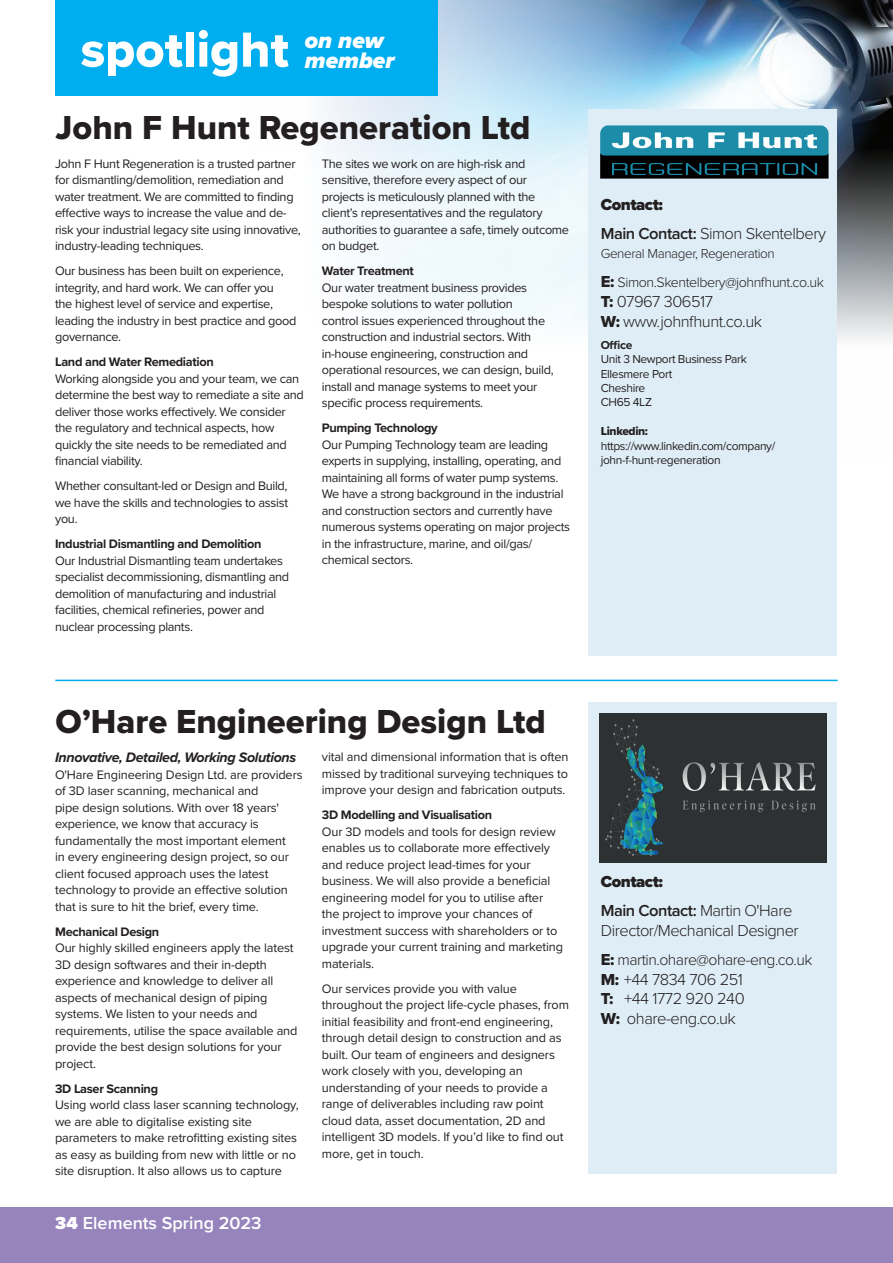
<style>
.page{position:relative;width:893px;height:1263px;background:#fff}
.page>*{position:absolute;margin:0;border:0;box-sizing:border-box;transform-origin:0 0}
.t1{font:51px "Proxima Nova Extrabld";color:#fff}
.t2{font:34.5px "Proxima Nova Extrabld";color:#231f20}
.t3{font:italic 900 23.25px "Proxima Nova";color:#fff}
.t4{font:600 18px "Proxima Nova";color:#fff}
.t5{font:300 16.5px/19.8px "Proxima Nova";letter-spacing:-.03em;color:#231f20}
.t6{font:600 16.5px/28.8px "Proxima Nova";letter-spacing:-.03em;color:#231f20}
.t7{font:300 15.75px "Proxima Nova";letter-spacing:-.03em;color:#231f20}
.t8{font:italic 700 14.25px "Proxima Nova";letter-spacing:-.025em;color:#231f20}
.t9{font:300 14.25px "Proxima Nova";letter-spacing:-.03em;color:#231f20}
.t10{font:300 13.5px "Proxima Nova";letter-spacing:-.03em;color:#231f20}
.t11{font:12.75px/16.5px "Proxima Nova";letter-spacing:-.025em;color:#231f20}
.t12{font:700 12.75px "Proxima Nova";letter-spacing:-.025em;color:#231f20}
.t13{font:12px/14.4px "Proxima Nova";letter-spacing:-.03em;color:#231f20}
.t14{font:12px "Proxima Nova Extrabld";letter-spacing:-.03em;color:#231f20}
.t15{font:700 12px "Proxima Nova";color:#231f20}
.s1{font-weight:900}
.s2{font-weight:600}
.s3{font-family:"Proxima Nova Extrabld";font-weight:400;font-size:16.5px}
.s4{font-family:"Proxima Nova Extrabld";font-weight:400}
.s5{font-weight:300}
</style>
<div class="page">
<div style="left:0;top:1208px;width:893px;height:55px;background:#9784bd"></div>
<img style="left:325px;top:0;width:568px;height:457px">
<div style="left:55px;top:0;width:382px;height:96px;background:#00aeef"></div>
<div style="left:589px;top:109px;width:248px;height:547px;background:#dfeef6"></div>
<div style="left:589px;top:702px;width:248px;height:472px;background:#dfeef6"></div>
<img style="left:600px;top:125px;width:228px;height:54px">
<div style="left:599px;top:714px;width:228px;height:149px;background:#2e3132"></div>
<img style="left:605px;top:719px;width:211px;height:137px">
<hr style="left:55px;top:680px;width:783px;height:1px;background:#00aeef">
<h1 class="t1" style="left:80px;top:12px;width:305px">spotlight <sup>on</sup> <sup>new</sup></h1>
<h3 class="t3" style="left:305px;top:43px;width:91px">member</h3>
<h2 class="t2" style="left:56px;top:102px;width:476px">John F Hunt Regeneration Ltd</h2>
<p class="t11" style="left:55px;top:155px;width:247px">John F Hunt Regeneration is a trusted partner for dismantling/demolition, remediation and water treatment. We are committed to finding effective ways to increase the value and de&shy;risk your industrial legacy site using innovative, industry-leading techniques.</p>
<p class="t11" style="left:55px;top:262px;width:243px">Our business has been built on experience, integrity, and hard work. We can offer you<br>the highest level of service and expertise, leading the industry in best practice and good governance.</p>
<p class="t12" style="left:55px;top:353px;width:160px">Land and Water Remediation</p>
<p class="t11" style="left:55px;top:370px;width:250px">Working alongside you and your team, we can determine the best way to remediate a site and deliver those works effectively. We consider the regulatory and technical aspects, how quickly the site needs to be remediated and financial viability.</p>
<p class="t11" style="left:55px;top:477px;width:234px;text-align:justify">Whether consultant-led or Design and Build, we have the skills and technologies to assist you.</p>
<p class="t12" style="left:55px;top:535px;width:208px">Industrial Dismantling and Demolition</p>
<p class="t11" style="left:55px;top:552px;width:236px">Our Industrial Dismantling team undertakes specialist decommissioning, dismantling and demolition of manufacturing and industrial facilities, chemical refineries, power and nuclear processing plants.</p>
<p class="t11" style="left:322px;top:155px;width:249px">The sites we work on are high-risk and sensitive, therefore every aspect of our projects is meticulously planned with the client’s representatives and the regulatory authorities to guarantee a safe, timely outcome on budget.</p>
<p class="t12" style="left:322px;top:261px;width:93px">Water Treatment</p>
<p class="t11" style="left:322px;top:279px;width:233px">Our water treatment business provides bespoke solutions to water pollution<br>control issues experienced throughout the construction and industrial sectors. With in-house engineering, construction and operational resources, we can design, build, install and manage systems to meet your specific process requirements.</p>
<p class="t12" style="left:322px;top:418px;width:117px">Pumping Technology</p>
<p class="t11" style="left:322px;top:436px;width:250px">Our Pumping Technology team are leading experts in supplying, installing, operating, and maintaining all forms of water pump systems.<br>We have a strong background in the industrial and construction sectors and currently have numerous systems operating on major projects in the infrastructure, marine, and oil/gas/ chemical sectors.</p>
<h2 class="t2" style="left:56px;top:695px;width:492px">O’Hare Engineering Design Ltd</h2>
<p class="t8" style="left:55px;top:747px;width:243px">Innovative, Detailed, Working Solutions</p>
<p class="t11" style="left:55px;top:766px;width:249px">O'Hare Engineering Design Ltd. are providers of 3D laser scanning, mechanical and<br>pipe design solutions. With over 18 years' experience, we know that accuracy is fundamentally the most important element<br>in every engineering design project, so our client focused approach uses the latest technology to provide an effective solution that is sure to hit the brief, every time.</p>
<p class="t12" style="left:55px;top:922px;width:106px">Mechanical Design</p>
<p class="t11" style="left:55px;top:939px;width:244px">Our highly skilled engineers apply the latest 3D design softwares and their in-depth experience and knowledge to deliver all aspects of mechanical design of piping systems. We listen to your needs and requirements, utilise the space available and provide the best design solutions for your project.</p>
<p class="t12" style="left:55px;top:1079px;width:105px">3D Laser Scanning</p>
<p class="t11" style="left:55px;top:1096px;width:245px">Using world class laser scanning technology, we are able to digitalise existing site parameters to make retrofitting existing sites as easy as building from new with little or no site disruption. It also allows us to capture</p>
<h3 class="t4" style="left:55px;top:1210px;width:208px"><span class="s1">34</span> Elements Spring 2023</h3>
<p class="t11" style="left:322px;top:748px;width:248px;text-align:justify">vital and dimensional information that is often missed by traditional surveying techniques to improve your design and fabrication outputs.</p>
<p class="t12" style="left:322px;top:805px;width:172px">3D Modelling and Visualisation</p>
<p class="t11" style="left:322px;top:823px;width:243px">Our 3D models and tools for design review enables us to collaborate more effectively and reduce project lead-times for your business. We will also provide a beneficial engineering model for you to utilise after the project to improve your chances of investment success with shareholders or to upgrade your current training and marketing materials.</p>
<p class="t11" style="left:322px;top:980px;width:249px">Our services provide you with value throughout the project life-cycle phases, from initial feasibility and front-end engineering, through detail design to construction and as built. Our team of engineers and designers work closely with you, developing an understanding of your needs to provide a range of deliverables including raw point cloud data, asset documentation, 2D and intelligent 3D models. If you’d like to find out more, get in touch.</p>
<p class="t5" style="left:601px;top:189px;width:227px;line-height:28.8px"><span class="s1">Contact:<br></span><span class="s2">Main Contact:</span> Simon Skentelbery</p>
<p class="t10" style="left:601px;top:244px;width:176px">General Manager, Regeneration</p>
<p class="t9" style="left:601px;top:272px;width:225px"><span class="s3">E:</span> Simon.Skentelbery@johnfhunt.co.uk</p>
<p class="t5" style="left:601px;top:291px;width:163px"><span class="s4">T:</span> 07967 306517<br><span class="s4">W:</span> www.johnfhunt.co.uk</p>
<p class="t15" style="left:601px;top:336px;width:33px">Office</p>
<p class="t13" style="left:601px;top:351px;width:148px">Unit 3 Newport Business Park<br>Ellesmere Port<br>Cheshire<br>CH65 4LZ</p>
<p class="t14" style="left:601px;top:422px;width:49px">Linkedin:</p>
<p class="t13" style="left:601px;top:438px;width:176px">https://www.linkedin.com/company/ john-f-hunt-regeneration</p>
<p class="t6" style="left:601px;top:867px;width:193px"><span class="s1">Contact:<br></span>Main Contact: <span class="s5">Martin O'Hare</span></p>
<p class="t5" style="left:601px;top:920px;width:199px">Director/Mechanical Designer</p>
<p class="t7" style="left:601px;top:948px;width:213px"><span class="s3">E:</span> martin.ohare@ohare-eng.co.uk</p>
<p class="t5" style="left:601px;top:968px;width:145px;text-align:justify"><span class="s4">M:</span> +44 7834 706 251<br><span class="s4">T:</span> +44 1772 920 240<br><span class="s4">W:</span> ohare-eng.co.uk</p>
</div>
